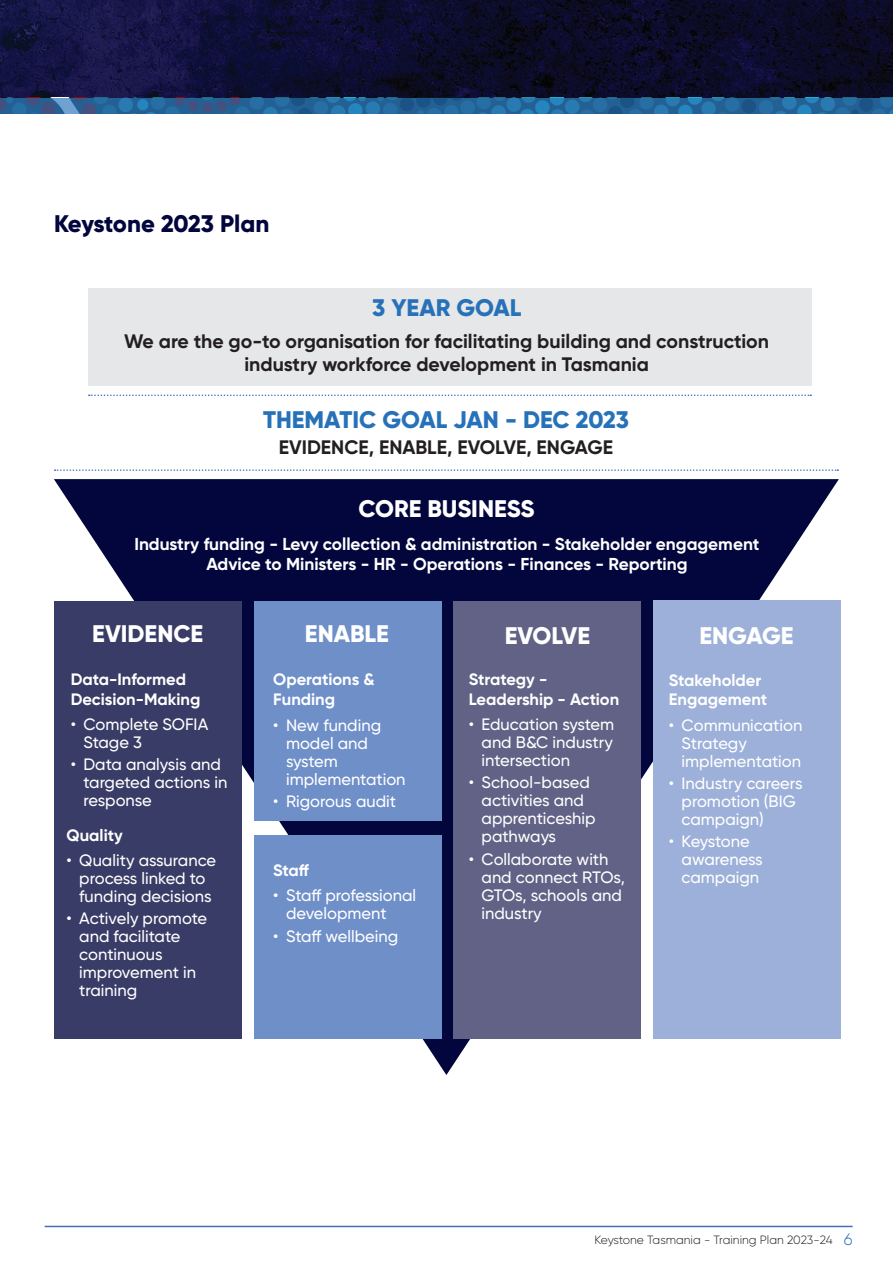
<style>
.page{position:relative;width:893px;height:1263px;background:#fff}
.page>*{position:absolute;margin:0;border:0;box-sizing:border-box;transform-origin:0 0}
.t1{font:800 24px "Gilroy";color:#fff}
.t2{font:800 24px "Gilroy";color:#2771b9}
.t3{font:800 24px "Gilroy";letter-spacing:-.01em;color:#02063d}
.t4{font:700 19.5px/23.4px "Gilroy";color:#231f20;text-align:center}
.t5{font:700 17.25px/20.7px "Gilroy";color:#fff;text-align:center}
.t6{font:500 16.5px/18px "Gilroy";color:#fff}
.t7{font:700 16.5px/19.8px "Gilroy";color:#fff}
.t8{font:300 12px "Gilroy";color:#231f20}
.s1{font-size:16.5px;color:#2771b9}
</style>
<div class="page">
<img style="left:0;top:0;width:893px;height:98px">
<hr style="left:45px;top:1226px;width:808px;height:1px;background:#426fb7">
<svg style="left:0;top:113px;width:893px;height:1px"></svg>
<svg style="left:0;top:98px;width:893px;height:15px;background:#27679c"></svg>
<div style="left:88px;top:288px;width:723px;height:98px;background:#e6e7e9"></div>
<svg style="left:54px;top:479px;width:785px;height:596px;fill:#02063d"></svg>
<div style="left:254px;top:601px;width:188px;height:219px;background:#6f8fc9"></div>
<div style="left:254px;top:835px;width:188px;height:204px;background:#6f8fc9"></div>
<div style="left:54px;top:601px;width:188px;height:437px;background:#393c66"></div>
<div style="left:454px;top:602px;width:187px;height:437px;background:#616286"></div>
<div style="left:653px;top:601px;width:187px;height:438px;background:#9db0d9"></div>
<svg style="left:55px;top:469px;width:783px;height:2px"></svg>
<svg style="left:89px;top:394px;width:722px;height:2px"></svg>
<h1 class="t3" style="left:54px;top:208px;width:217px">Keystone 2023 Plan</h1>
<h1 class="t2" style="left:372px;top:293px;width:151px">3 YEAR GOAL</h1>
<p class="t4" style="left:124px;top:329px;width:646px">We are the go-to organisation for facilitating building and construction industry workforce development in Tasmania</p>
<h1 class="t2" style="left:263px;top:405px;width:367px">THEMATIC GOAL JAN - DEC 2023</h1>
<p class="t4" style="left:279px;top:436px;width:336px">EVIDENCE, ENABLE, EVOLVE, ENGAGE</p>
<h1 class="t1" style="left:358px;top:493px;width:178px">CORE BUSINESS</h1>
<p class="t5" style="left:134px;top:533px;width:627px">Industry funding - Levy collection &amp; administration - Stakeholder engagement<br>Advice to Ministers - HR - Operations - Finances - Reporting</p>
<h1 class="t1" style="left:92px;top:619px;width:112px">EVIDENCE</h1>
<p class="t7" style="left:71px;top:669px;width:131px">Data-Informed<br>Decision-Making</p>
<p class="t6" style="left:83px;top:715px;width:126px;text-indent:-13px">• Complete SOFIA<br>Stage 3</p>
<p class="t6" style="left:83px;top:755px;width:146px;text-indent:-13px">• Data analysis and targeted actions in response</p>
<p class="t7" style="left:67px;top:825px;width:58px">Quality</p>
<p class="t6" style="left:67px;top:851px;width:151px;text-align:center">• Quality assurance process linked to funding decisions</p>
<p class="t6" style="left:79px;top:909px;width:129px;text-indent:-13px">• Actively promote and facilitate continuous improvement in training</p>
<h1 class="t1" style="left:305px;top:619px;width:85px">ENABLE</h1>
<p class="t7" style="left:273px;top:670px;width:103px">Operations &amp;<br>Funding</p>
<p class="t6" style="left:286px;top:715px;width:121px;text-indent:-13px">• New funding model and system implementation</p>
<p class="t6" style="left:273px;top:792px;width:124px">• Rigorous audit</p>
<p class="t7" style="left:273px;top:860px;width:37px">Staff</p>
<p class="t6" style="left:286px;top:886px;width:132px;text-indent:-13px">• Staff professional development</p>
<p class="t6" style="left:273px;top:927px;width:126px">• Staff wellbeing</p>
<h1 class="t1" style="left:505px;top:621px;width:87px">EVOLVE</h1>
<p class="t7" style="left:469px;top:669px;width:152px">Strategy -<br>Leadership - Action</p>
<p class="t6" style="left:482px;top:715px;width:134px;text-align:justify;text-indent:-13px">• Education system and B&amp;C industry intersection</p>
<p class="t6" style="left:482px;top:773px;width:116px;text-indent:-13px">• School-based activities and apprenticeship pathways</p>
<p class="t6" style="left:482px;top:850px;width:145px;text-indent:-13px">• Collaborate with and connect RTOs,<br>GTOs, schools and industry</p>
<h1 class="t1" style="left:699px;top:621px;width:96px">ENGAGE</h1>
<p class="t7" style="left:669px;top:670px;width:100px">Stakeholder<br>Engagement</p>
<p class="t6" style="left:682px;top:716px;width:122px;text-indent:-13px">• Communication<br>Strategy implementation</p>
<p class="t6" style="left:682px;top:774px;width:122px;text-indent:-13px">• Industry careers promotion (BIG campaign)</p>
<p class="t6" style="left:682px;top:832px;width:83px;text-indent:-13px">• Keystone awareness campaign</p>
<p class="t8" style="left:594px;top:1232px;width:260px">Keystone Tasmania - Training Plan 2023-24 <span class="s1">6</span></p>
</div>
